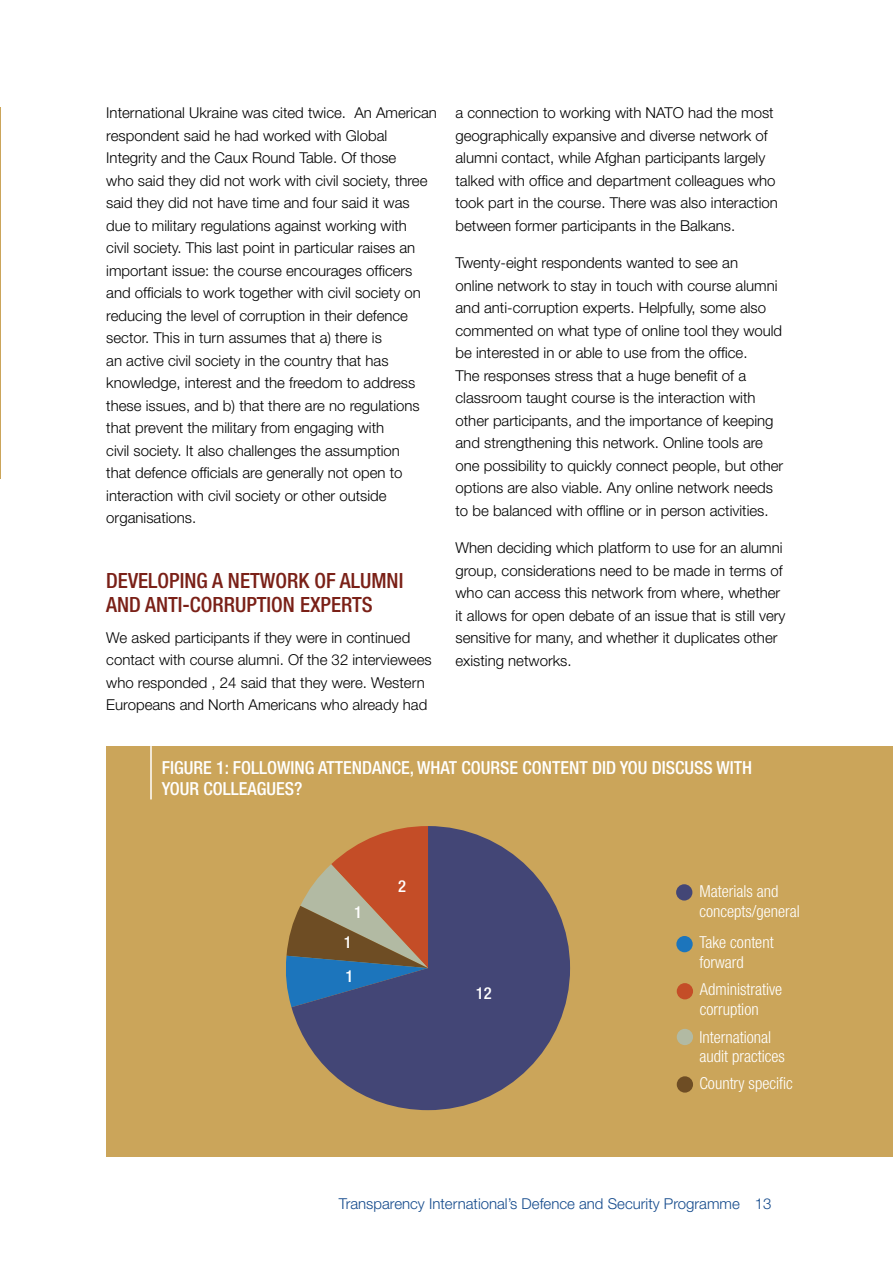
<style>
.page{position:relative;width:893px;height:1263px;background:#fff}
.page>*{position:absolute;margin:0;border:0;box-sizing:border-box;transform-origin:0 0}
.t1{font:500 condensed 21px/24px "Helvetica Neue";color:#7a2017}
.t2{font:500 condensed 18px/21.6px "Helvetica Neue";color:#fff}
.t3{font:300 condensed 16.5px/19.8px "Helvetica Neue";color:#fff}
.t4{font:500 condensed 16.5px "Helvetica Neue";color:#fff}
.t5{font:300 15px/22.5px "Helvetica Neue";color:#000}
.t6{font:300 15px "Helvetica Neue";color:#144a8c}
</style>
<div class="page">
<div style="left:106px;top:746px;width:787px;height:411px;background:#cba55a"></div>
<svg style="left:286px;top:931px;width:5px;height:74px"></svg>
<svg style="left:291px;top:826px;width:279px;height:284px;fill:#434676"></svg>
<hr style="left:150px;top:746px;width:2px;height:53px;background:#fff">
<div style="left:676px;top:884px;width:16px;height:16px;background:#434676;border-radius:50%"></div>
<div style="left:676px;top:936px;width:17px;height:16px;background:#1c75bc;border-radius:50%"></div>
<div style="left:677px;top:983px;width:16px;height:16px;background:#c44d27;border-radius:50%"></div>
<div style="left:677px;top:1029px;width:16px;height:16px;background:#b2baa3;border-radius:50%"></div>
<div style="left:677px;top:1076px;width:16px;height:16px;background:#6e4d24;border-radius:50%"></div>
<hr style="left:0;top:107px;width:1px;height:371px;background:#cba55a">
<p class="t5" style="left:106px;top:101px;width:332px">International Ukraine was cited twice. An American respondent said he had worked with Global Integrity and the Caux Round Table. Of those<br>who said they did not work with civil society, three said they did not have time and four said it was due to military regulations against working with<br>civil society. This last point in particular raises an important issue: the course encourages officers and officials to work together with civil society on reducing the level of corruption in their defence sector. This in turn assumes that a) there is<br>an active civil society in the country that has knowledge, interest and the freedom to address these issues, and b) that there are no regulations that prevent the military from engaging with<br>civil society. It also challenges the assumption<br>that defence officials are generally not open to interaction with civil society or other outside organisations.</p>
<p class="t1" style="left:106px;top:568px;width:299px">DEVELOPING A NETWORK OF ALUMNI<br>AND ANTI-CORRUPTION EXPERTS</p>
<p class="t5" style="left:106px;top:626px;width:327px">We asked participants if they were in continued contact with course alumni. Of the 32 interviewees who responded , 24 said that they were. Western Europeans and North Americans who already had</p>
<p class="t5" style="left:455px;top:101px;width:324px">a connection to working with NATO had the most geographically expansive and diverse network of alumni contact, while Afghan participants largely talked with office and department colleagues who took part in the course. There was also interaction between former participants in the Balkans.</p>
<p class="t5" style="left:455px;top:251px;width:329px">Twenty-eight respondents wanted to see an<br>online network to stay in touch with course alumni and anti-corruption experts. Helpfully, some also commented on what type of online tool they would be interested in or able to use from the office.<br>The responses stress that a huge benefit of a classroom taught course is the interaction with other participants, and the importance of keeping and strengthening this network. Online tools are one possibility to quickly connect people, but other options are also viable. Any online network needs to be balanced with offline or in person activities.</p>
<p class="t5" style="left:455px;top:536px;width:332px">When deciding which platform to use for an alumni group, considerations need to be made in terms of who can access this network from where, whether it allows for open debate of an issue that is still very sensitive for many, and whether it duplicates other existing networks.</p>
<p class="t2" style="left:162px;top:756px;width:592px">FIGURE 1: FOLLOWING ATTENDANCE, WHAT COURSE CONTENT DID YOU DISCUSS WITH<br>YOUR COLLEAGUES?</p>
<p class="t4" style="left:354px;top:903px;width:9px">1</p>
<p class="t4" style="left:344px;top:932px;width:9px">1</p>
<p class="t4" style="left:345px;top:966px;width:9px">1</p>
<p class="t4" style="left:398px;top:876px;width:9px">2</p>
<p class="t4" style="left:476px;top:983px;width:17px">12</p>
<p class="t3" style="left:699px;top:881px;width:102px">Materials and concepts/general</p>
<p class="t3" style="left:699px;top:932px;width:76px">Take content forward</p>
<p class="t3" style="left:700px;top:979px;width:84px">Administrative corruption</p>
<p class="t3" style="left:699px;top:1027px;width:87px">International audit practices</p>
<p class="t3" style="left:699px;top:1073px;width:95px">Country specific</p>
<p class="t6" style="left:339px;top:1194px;width:434px">Transparency International’s Defence and Security Programme 13</p>
</div>
